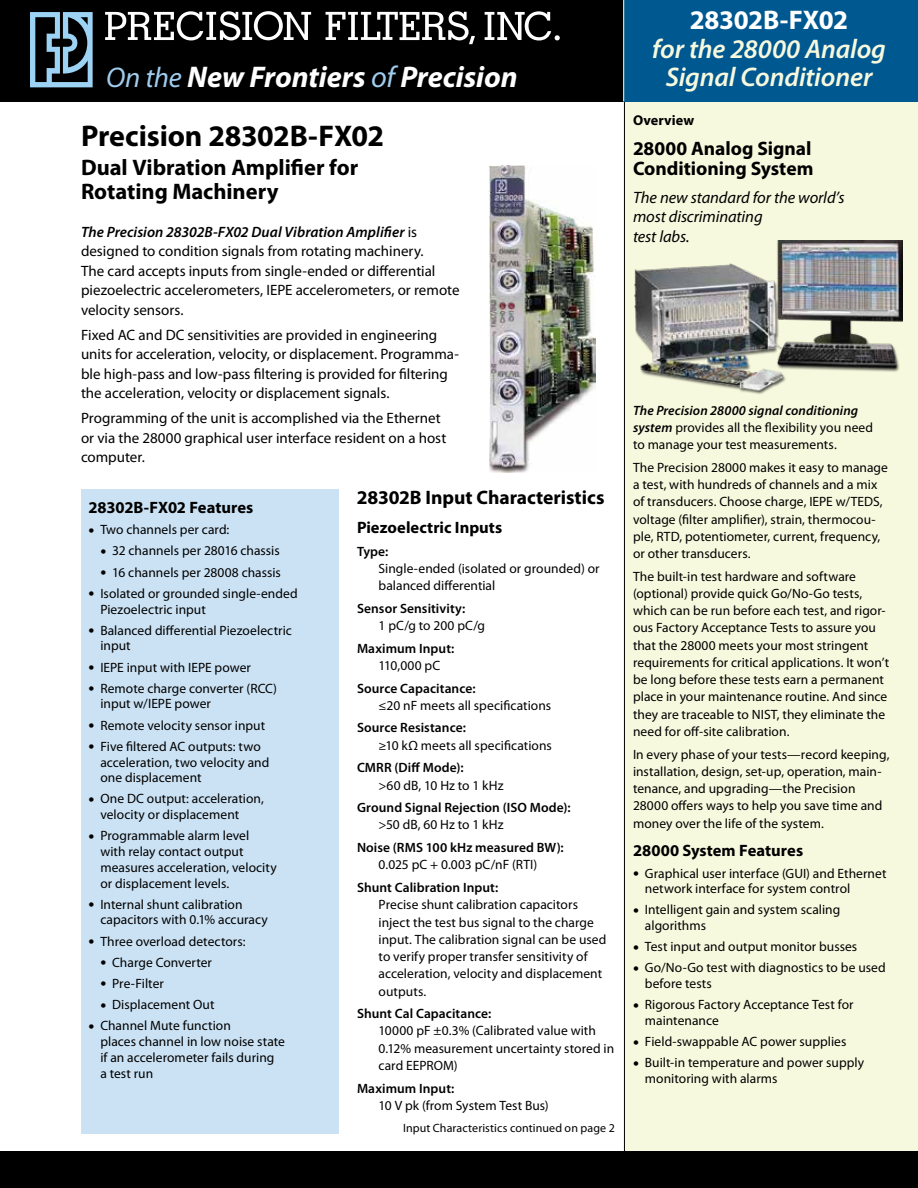
<style>
.page{position:relative;width:918px;height:1188px;background:#fff}
.page>*{position:absolute;margin:0;border:0;box-sizing:border-box;transform-origin:0 0}
.t1{font:italic 700 30px "Myriad Pro";letter-spacing:-.005em;color:#fff}
.t2{font:700 30px "Myriad Pro";letter-spacing:-.005em;color:#000}
.t3{font:italic 600 27px/28.5px "Myriad Pro";letter-spacing:-.005em;color:#f7f9de;text-align:center}
.t4{font:700 27px "Myriad Pro";letter-spacing:-.015em;color:#fff}
.t5{font:700 22.5px/24px "Myriad Pro";letter-spacing:-.005em;color:#000}
.t6{font:700 19.5px/20.2px "Myriad Pro";color:#000}
.t7{font:700 16.5px "Myriad Pro";color:#000}
.t8{font:italic 16.5px/19.8px "Myriad Pro";letter-spacing:-.005em;color:#000}
.t9{font:15px/19.5px "Myriad Pro";color:#000}
.t10{font:700 14.25px "Myriad Pro";letter-spacing:.01em;color:#000}
.t11{font:13.5px/17.2px "Myriad Pro";letter-spacing:.005em;color:#000}
.t12{font:600 13.5px "Myriad Pro";letter-spacing:.005em;color:#000}
.t13{font:12px "Myriad Pro";letter-spacing:.01em;color:#000}
.s1{font-weight:400;font-size:28.5px;color:#a0ccee}
.s2{font-weight:400;color:#a0ccee}
.s3{font-weight:600;font-style:italic}
.s4{font-size:21px}
</style>
<div class="page">
<div style="left:81px;top:489px;width:258px;height:645px;background:#cbe2f4"></div>
<div style="left:624px;top:101px;width:294px;height:1051px;background:#f7f9de"></div>
<div style="left:0;top:0;width:636px;height:101px;background:#000"></div>
<div style="left:624px;top:0;width:294px;height:101px;background:#005890"></div>
<div style="left:0;top:1152px;width:918px;height:36px;background:#000"></div>
<svg style="left:30px;top:12px;width:63px;height:75px"></svg>
<svg style="left:326px;top:11px;width:149px;height:33px"></svg>
<svg style="left:105px;top:11px;width:206px;height:29px"></svg>
<svg style="left:485px;top:11px;width:75px;height:30px"></svg>
<hr style="left:623px;top:0;width:1px;height:101px;background:#f7f9de">
<img style="left:489px;top:165px;width:107px;height:308px">
<img style="left:633px;top:240px;width:269px;height:154px">
<h1 class="t1" style="left:106px;top:57px;width:413px"><span class="s1">On the</span> New Frontiers <span class="s2">of</span> Precision</h1>
<h1 class="t2" style="left:81px;top:116px;width:305px">Precision 28302B-FX02</h1>
<h3 class="t5" style="left:81px;top:155px;width:279px">Dual Vibration Amplifier for<br>Rotating Machinery</h3>
<p class="t9" style="left:81px;top:222px;width:380px"><span class="s3">The Precision 28302B-FX02 Dual Vibration Amplifier</span> is designed to condition signals from rotating machinery.<br>The card accepts inputs from single-ended or differential piezoelectric accelerometers, IEPE accelerometers, or remote velocity sensors.</p>
<p class="t9" style="left:81px;top:325px;width:379px">Fixed AC and DC sensitivities are provided in engineering units for acceleration, velocity, or displacement. Programma&shy;ble high-pass and low-pass filtering is provided for filtering the acceleration, velocity or displacement signals.</p>
<p class="t9" style="left:81px;top:408px;width:367px">Programming of the unit is accomplished via the Ethernet or via the 28000 graphical user interface resident on a host computer.</p>
<p class="t7" style="left:88px;top:497px;width:166px">28302B-FX02 Features</p>
<p class="t11" style="left:88px;top:521px;width:142px"><span class="s4">•</span> Two channels per card:</p>
<p class="t11" style="left:100px;top:542px;width:181px"><span class="s4">•</span> 32 channels per 28016 chassis</p>
<p class="t11" style="left:100px;top:563px;width:182px"><span class="s4">•</span> 16 channels per 28008 chassis</p>
<p class="t11" style="left:100px;top:585px;width:199px;line-height:15.8px;text-indent:-12px"><span class="s4">•</span> Isolated or grounded single-ended<br>Piezoelectric input</p>
<p class="t11" style="left:100px;top:622px;width:193px;line-height:15.8px;text-indent:-12px"><span class="s4">•</span> Balanced differential Piezoelectric input</p>
<p class="t11" style="left:88px;top:658px;width:164px"><span class="s4">•</span> IEPE input with IEPE power</p>
<p class="t11" style="left:100px;top:680px;width:178px;line-height:15.8px;text-indent:-12px"><span class="s4">•</span> Remote charge converter (RCC) input w/IEPE power</p>
<p class="t11" style="left:88px;top:716px;width:178px"><span class="s4">•</span> Remote velocity sensor input</p>
<p class="t11" style="left:100px;top:738px;width:171px;line-height:15.8px;text-indent:-12px"><span class="s4">•</span> Five filtered AC outputs: two acceleration, two velocity and one displacement</p>
<p class="t11" style="left:100px;top:791px;width:165px;line-height:15.8px;text-indent:-12px"><span class="s4">•</span> One DC output: acceleration, velocity or displacement</p>
<p class="t11" style="left:100px;top:828px;width:178px;line-height:15.8px;text-indent:-12px"><span class="s4">•</span> Programmable alarm level with relay contact output measures acceleration, velocity or displacement levels.</p>
<p class="t11" style="left:100px;top:896px;width:169px;line-height:15.8px;text-indent:-12px"><span class="s4">•</span> Internal shunt calibration capacitors with 0.1% accuracy</p>
<p class="t11" style="left:88px;top:932px;width:159px"><span class="s4">•</span> Three overload detectors:</p>
<p class="t11" style="left:100px;top:953px;width:113px"><span class="s4">•</span> Charge Converter</p>
<p class="t11" style="left:100px;top:975px;width:65px"><span class="s4">•</span> Pre-Filter</p>
<p class="t11" style="left:100px;top:996px;width:116px"><span class="s4">•</span> Displacement Out</p>
<p class="t11" style="left:100px;top:1018px;width:186px;line-height:15.8px;text-indent:-12px"><span class="s4">•</span> Channel Mute function<br>places channel in low noise state if an accelerometer fails during<br>a test run</p>
<h3 class="t6" style="left:357px;top:487px;width:249px">28302B Input Characteristics</h3>
<p class="t7" style="left:357px;top:517px;width:147px">Piezoelectric Inputs</p>
<p class="t12" style="left:357px;top:542px;width:33px">Type:</p>
<p class="t11" style="left:379px;top:559px;width:223px">Single-ended (isolated or grounded) or balanced differential</p>
<p class="t12" style="left:357px;top:600px;width:110px">Sensor Sensitivity:</p>
<p class="t11" style="left:379px;top:617px;width:108px">1 pC/g to 200 pC/g</p>
<p class="t12" style="left:357px;top:639px;width:99px">Maximum Input:</p>
<p class="t11" style="left:379px;top:657px;width:63px">110,000 pC</p>
<p class="t12" style="left:357px;top:679px;width:120px">Source Capacitance:</p>
<p class="t11" style="left:379px;top:696px;width:174px">≤20 nF meets all specifications</p>
<p class="t12" style="left:357px;top:719px;width:110px">Source Resistance:</p>
<p class="t11" style="left:379px;top:736px;width:175px">≥10 kΩ meets all specifications</p>
<p class="t12" style="left:357px;top:759px;width:108px">CMRR (Diff Mode):</p>
<p class="t11" style="left:379px;top:776px;width:126px">&gt;60 dB, 10 Hz to 1 kHz</p>
<p class="t12" style="left:357px;top:799px;width:215px">Ground Signal Rejection (ISO Mode):</p>
<p class="t11" style="left:379px;top:816px;width:126px">&gt;50 dB, 60 Hz to 1 kHz</p>
<p class="t12" style="left:357px;top:839px;width:208px">Noise (RMS 100 kHz measured BW):</p>
<p class="t11" style="left:379px;top:856px;width:160px">0.025 pC + 0.003 pC/nF (RTI)</p>
<p class="t12" style="left:357px;top:879px;width:143px">Shunt Calibration Input:</p>
<p class="t11" style="left:379px;top:896px;width:229px">Precise shunt calibration capacitors inject the test bus signal to the charge input. The calibration signal can be used to verify proper transfer sensitivity of acceleration, velocity and displacement outputs.</p>
<p class="t12" style="left:357px;top:1005px;width:136px">Shunt Cal Capacitance:</p>
<p class="t11" style="left:379px;top:1022px;width:237px">10000 pF ±0.3% (Calibrated value with<br>0.12% measurement uncertainty stored in card EEPROM)</p>
<p class="t12" style="left:357px;top:1080px;width:99px">Maximum Input:</p>
<p class="t11" style="left:379px;top:1097px;width:172px">10 V pk (from System Test Bus)</p>
<p class="t13" style="left:403px;top:1121px;width:213px">Input Characteristics continued on page 2</p>
<h2 class="t4" style="left:690px;top:3px;width:160px">28302B-FX02</h2>
<h2 class="t3" style="left:652px;top:34px;width:235px">for the 28000 Analog<br>Signal Conditioner</h2>
<p class="t10" style="left:633px;top:111px;width:63px">Overview</p>
<h3 class="t6" style="left:633px;top:137px;width:182px">28000 Analog Signal<br>Conditioning System</h3>
<p class="t8" style="left:633px;top:187px;width:213px">The new standard for the world’s most discriminating<br>test labs.</p>
<p class="t11" style="left:633px;top:401px;width:242px"><span class="s3">The Precision 28000 signal conditioning system</span> provides all the flexibility you need to manage your test measurements.</p>
<p class="t11" style="left:633px;top:458px;width:257px">The Precision 28000 makes it easy to manage a test, with hundreds of channels and a mix of transducers. Choose charge, IEPE w/TEDS, voltage (filter amplifier), strain, thermocou&shy;ple, RTD, potentiometer, current, frequency, or other transducers.</p>
<p class="t11" style="left:633px;top:567px;width:258px">The built-in test hardware and software (optional) provide quick Go/No-Go tests, which can be run before each test, and rigor&shy;ous Factory Acceptance Tests to assure you that the 28000 meets your most stringent requirements for critical applications. It won’t be long before these tests earn a permanent place in your maintenance routine. And since they are traceable to NIST, they eliminate the need for off-site calibration.</p>
<p class="t11" style="left:633px;top:745px;width:258px">In every phase of your tests—record keeping, installation, design, set-up, operation, main&shy;tenance, and upgrading—the Precision 28000 offers ways to help you save time and money over the life of the system.</p>
<p class="t7" style="left:633px;top:840px;width:172px">28000 System Features</p>
<p class="t11" style="left:645px;top:865px;width:243px;line-height:15.8px;text-indent:-12px"><span class="s4">•</span> Graphical user interface (GUI) and Ethernet network interface for system control</p>
<p class="t11" style="left:645px;top:902px;width:197px;line-height:15.8px;text-indent:-12px"><span class="s4">•</span> Intelligent gain and system scaling algorithms</p>
<p class="t11" style="left:633px;top:938px;width:226px"><span class="s4">•</span> Test input and output monitor busses</p>
<p class="t11" style="left:645px;top:960px;width:242px;line-height:15.8px;text-indent:-12px"><span class="s4">•</span> Go/No-Go test with diagnostics to be used before tests</p>
<p class="t11" style="left:645px;top:997px;width:210px;line-height:15.8px;text-indent:-12px"><span class="s4">•</span> Rigorous Factory Acceptance Test for maintenance</p>
<p class="t11" style="left:633px;top:1033px;width:215px"><span class="s4">•</span> Field-swappable AC power supplies</p>
<p class="t11" style="left:645px;top:1055px;width:221px;line-height:15.8px;text-indent:-12px"><span class="s4">•</span> Built-in temperature and power supply monitoring with alarms</p>
</div>
